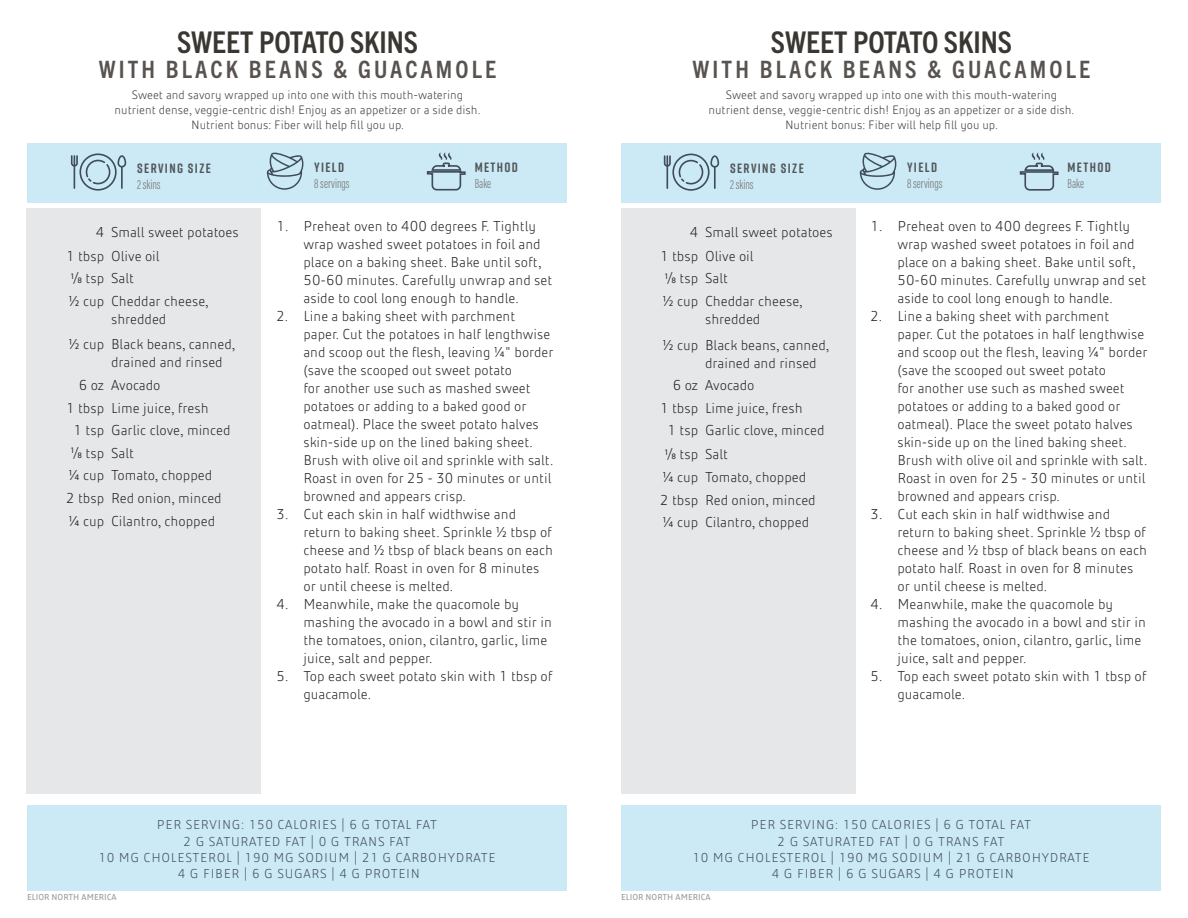
<style>
.page{position:relative;width:1188px;height:918px;background:#fff}
.page>*{position:absolute;margin:0;border:0;box-sizing:border-box;transform-origin:0 0}
.t1{font:700 condensed 30px "Trade Gothic Next LT Pro";color:#3a3632}
.t2{font:700 condensed 24px "Trade Gothic Next LT Pro";letter-spacing:.13em;color:#595350}
.t3{font:300 15px/18px "Elior";color:#231f20}
.t4{font:300 13.5px/16.2px "Elior";letter-spacing:.05em;color:#414c5a;text-align:center}
.t5{font:700 13.5px "Rift Soft";letter-spacing:.1em;color:#535759}
.t6{font:300 13.5px "Acumin Pro Extra Cond";color:#7b7a7c}
.t7{font:300 12.75px/15px "Elior";color:#3a3632;text-align:center}
.t8{font:9px "Elior";color:#999799}
.s1{font-weight:400;font-size:8.25px}
</style>
<div class="page">
<div style="left:27px;top:806px;width:540px;height:85px;background:#cbeaf5"></div>
<div style="left:621px;top:806px;width:540px;height:85px;background:#cbeaf5"></div>
<div style="left:27px;top:143px;width:540px;height:59px;background:#cbeaf5"></div>
<div style="left:27px;top:208px;width:234px;height:586px;background:#e6e7e9"></div>
<div style="left:621px;top:208px;width:235px;height:586px;background:#e6e7e9"></div>
<svg style="left:71px;top:153px;width:55px;height:38px"></svg>
<svg style="left:426px;top:153px;width:40px;height:38px"></svg>
<div style="left:621px;top:143px;width:540px;height:59px;background:#cbeaf5"></div>
<svg style="left:664px;top:154px;width:55px;height:37px"></svg>
<svg style="left:1019px;top:153px;width:40px;height:38px"></svg>
<svg style="left:860px;top:153px;width:37px;height:37px"></svg>
<svg style="left:267px;top:153px;width:37px;height:37px"></svg>
<h1 class="t1" style="left:177px;top:21px;width:243px">SWEET POTATO SKINS</h1>
<h2 class="t2" style="left:99px;top:53px;width:399px">WITH BLACK BEANS &amp; GUACAMOLE</h2>
<p class="t7" style="left:115px;top:86px;width:368px">Sweet and savory wrapped up into one with this mouth-watering nutrient dense, veggie-centric dish! Enjoy as an appetizer or a side dish.<br>Nutrient bonus: Fiber will help fill you up.</p>
<p class="t5" style="left:137px;top:158px;width:75px">SERVING SIZE</p>
<p class="t6" style="left:137px;top:176px;width:25px">2 skins</p>
<p class="t3" style="left:66px;top:219px;width:174px;line-height:23px;text-indent:30px">4 Small sweet potatoes<br>1 tbsp Olive oil<br><sup>1</sup>/<span class="s1">8</span> tsp Salt<br>½ cup Cheddar cheese,</p>
<p class="t3" style="left:69px;top:305px;width:168px;line-height:25.7px;text-indent:42px">shredded<br>½ cup Black beans, canned,</p>
<p class="t3" style="left:111px;top:352px;width:113px">drained and rinsed</p>
<p class="t3" style="left:79px;top:375px;width:83px">6 oz Avocado</p>
<p class="t3" style="left:66px;top:397px;width:144px">1 tbsp Lime juice, fresh</p>
<p class="t3" style="left:74px;top:420px;width:158px">1 tsp Garlic clove, minced</p>
<p class="t3" style="left:70px;top:442px;width:65px"><sup>1</sup>/<span class="s1">8</span> tsp Salt</p>
<p class="t3" style="left:69px;top:465px;width:145px">¼ cup Tomato, chopped</p>
<p class="t3" style="left:66px;top:488px;width:157px">2 tbsp Red onion, minced</p>
<p class="t3" style="left:69px;top:510px;width:148px">¼ cup Cilantro, chopped</p>
<p class="t5" style="left:314px;top:158px;width:32px">YIELD</p>
<p class="t6" style="left:314px;top:176px;width:37px">8 servings</p>
<p class="t5" style="left:475px;top:158px;width:45px">METHOD</p>
<p class="t6" style="left:475px;top:176px;width:18px">Bake</p>
<p class="t3" style="left:303px;top:215px;width:250px;text-indent:-27px">1. Preheat oven to 400 degrees F. Tightly wrap washed sweet potatoes in foil and place on a baking sheet. Bake until soft, 50-60 minutes. Carefully unwrap and set aside to cool long enough to handle.</p>
<p class="t3" style="left:303px;top:305px;width:252px;text-indent:-27px">2. Line a baking sheet with parchment paper. Cut the potatoes in half lengthwise and scoop out the flesh, leaving ¼" border (save the scooped out sweet potato<br>for another use such as mashed sweet potatoes or adding to a baked good or oatmeal). Place the sweet potato halves skin-side up on the lined baking sheet.<br>Brush with olive oil and sprinkle with salt.<br>Roast in oven for 25 - 30 minutes or until browned and appears crisp.</p>
<p class="t3" style="left:303px;top:503px;width:251px;text-indent:-27px">3. Cut each skin in half widthwise and return to baking sheet. Sprinkle ½ tbsp of cheese and ½ tbsp of black beans on each potato half. Roast in oven for 8 minutes or until cheese is melted.</p>
<p class="t3" style="left:303px;top:593px;width:250px;text-indent:-27px">4. Meanwhile, make the quacomole by mashing the avocado in a bowl and stir in the tomatoes, onion, cilantro, garlic, lime juice, salt and pepper.</p>
<p class="t3" style="left:303px;top:665px;width:251px;text-indent:-27px">5. Top each sweet potato skin with 1 tbsp of guacamole.</p>
<h1 class="t1" style="left:771px;top:21px;width:243px">SWEET POTATO SKINS</h1>
<h2 class="t2" style="left:693px;top:53px;width:399px">WITH BLACK BEANS &amp; GUACAMOLE</h2>
<p class="t7" style="left:708px;top:86px;width:368px">Sweet and savory wrapped up into one with this mouth-watering nutrient dense, veggie-centric dish! Enjoy as an appetizer or a side dish.<br>Nutrient bonus: Fiber will help fill you up.</p>
<p class="t5" style="left:730px;top:158px;width:75px">SERVING SIZE</p>
<p class="t6" style="left:730px;top:176px;width:25px">2 skins</p>
<p class="t3" style="left:660px;top:219px;width:174px;line-height:23px;text-indent:30px">4 Small sweet potatoes<br>1 tbsp Olive oil<br><sup>1</sup>/<span class="s1">8</span> tsp Salt<br>½ cup Cheddar cheese,</p>
<p class="t3" style="left:663px;top:305px;width:168px;line-height:25.7px;text-indent:42px">shredded<br>½ cup Black beans, canned,</p>
<p class="t3" style="left:705px;top:352px;width:113px">drained and rinsed</p>
<p class="t3" style="left:673px;top:375px;width:83px">6 oz Avocado</p>
<p class="t3" style="left:660px;top:397px;width:144px">1 tbsp Lime juice, fresh</p>
<p class="t3" style="left:668px;top:420px;width:158px">1 tsp Garlic clove, minced</p>
<p class="t3" style="left:660px;top:442px;width:157px;line-height:22.6px"><sup>1</sup>/<span class="s1">8</span> tsp Salt<br>¼ cup Tomato, chopped<br>2 tbsp Red onion, minced ¼ cup Cilantro, chopped</p>
<p class="t5" style="left:907px;top:158px;width:32px">YIELD</p>
<p class="t6" style="left:907px;top:176px;width:37px">8 servings</p>
<p class="t5" style="left:1068px;top:158px;width:45px">METHOD</p>
<p class="t6" style="left:1068px;top:176px;width:18px">Bake</p>
<p class="t3" style="left:897px;top:216px;width:250px;text-indent:-27px">1. Preheat oven to 400 degrees F. Tightly wrap washed sweet potatoes in foil and place on a baking sheet. Bake until soft, 50-60 minutes. Carefully unwrap and set aside to cool long enough to handle.</p>
<p class="t3" style="left:897px;top:306px;width:252px;text-indent:-27px">2. Line a baking sheet with parchment paper. Cut the potatoes in half lengthwise and scoop out the flesh, leaving ¼" border (save the scooped out sweet potato<br>for another use such as mashed sweet potatoes or adding to a baked good or oatmeal). Place the sweet potato halves skin-side up on the lined baking sheet.<br>Brush with olive oil and sprinkle with salt.<br>Roast in oven for 25 - 30 minutes or until browned and appears crisp.</p>
<p class="t3" style="left:897px;top:504px;width:251px;text-indent:-27px">3. Cut each skin in half widthwise and return to baking sheet. Sprinkle ½ tbsp of cheese and ½ tbsp of black beans on each potato half. Roast in oven for 8 minutes or until cheese is melted.</p>
<p class="t3" style="left:897px;top:594px;width:250px;text-indent:-27px">4. Meanwhile, make the quacomole by mashing the avocado in a bowl and stir in the tomatoes, onion, cilantro, garlic, lime juice, salt and pepper.</p>
<p class="t3" style="left:897px;top:666px;width:251px;text-indent:-27px">5. Top each sweet potato skin with 1 tbsp of guacamole.</p>
<p class="t4" style="left:98px;top:815px;width:399px">PER SERVING: 150 CALORIES | 6 G TOTAL FAT<br>2 G SATURATED FAT | 0 G TRANS FAT<br>10 MG CHOLESTEROL | 190 MG SODIUM | 21 G CARBOHYDRATE 4 G FIBER | 6 G SUGARS | 4 G PROTEIN</p>
<p class="t4" style="left:692px;top:816px;width:399px">PER SERVING: 150 CALORIES | 6 G TOTAL FAT<br>2 G SATURATED FAT | 0 G TRANS FAT<br>10 MG CHOLESTEROL | 190 MG SODIUM | 21 G CARBOHYDRATE 4 G FIBER | 6 G SUGARS | 4 G PROTEIN</p>
<p class="t8" style="left:27px;top:890px;width:91px">ELIOR NORTH AMERICA</p>
<p class="t8" style="left:621px;top:890px;width:91px">ELIOR NORTH AMERICA</p>
</div>
